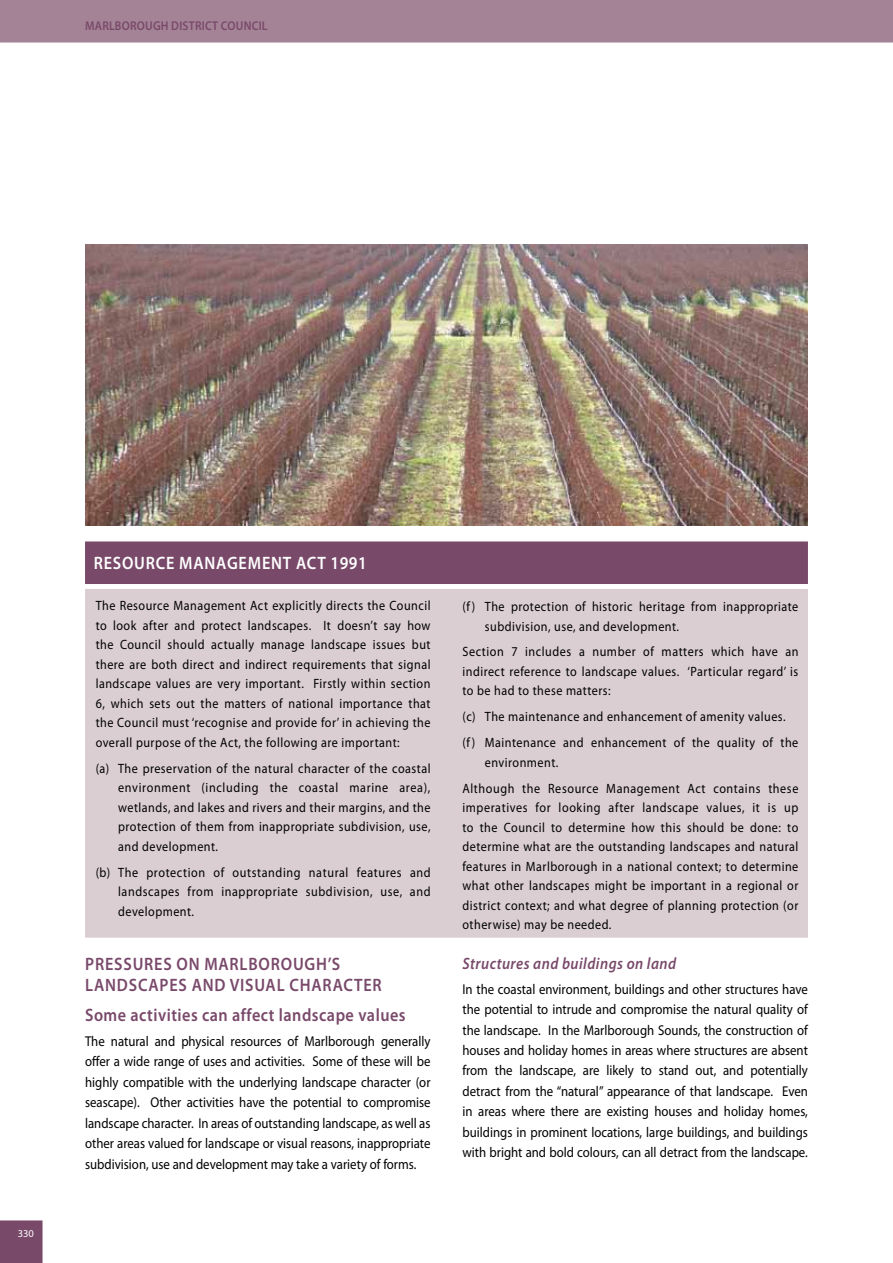
<style>
.page{position:relative;width:893px;height:1263px;background:#fff}
.page>*{position:absolute;margin:0;border:0;box-sizing:border-box;transform-origin:0 0}
.t1{font:600 18px/21px "Myriad Pro";letter-spacing:.05em;color:#79496a;scale:.9 1}
.t2{font:600 18px "Myriad Pro";letter-spacing:.03em;color:#79496a;scale:.9 1}
.t3{font:600 18px "Myriad Pro";letter-spacing:.05em;color:#fff;scale:.9 1}
.t4{font:italic 600 16.5px "Myriad Pro";letter-spacing:.03em;color:#79496a;scale:.9 1}
.t5{font:14.25px/20.4px "Myriad Pro";color:#000;text-align:justify;scale:.9 1}
.t6{font:13.5px/19.5px "Myriad Pro";letter-spacing:.04em;color:#000;text-align:justify;scale:.9 1}
.t7{font:600 12.75px "Myriad Pro";letter-spacing:.02em;color:#79496a;scale:.9 1}
.t8{font:10.5px "Myriad Pro";color:#fff}
</style>
<div class="page">
<div style="left:0;top:1220px;width:43px;height:43px;background:#79496a"></div>
<div style="left:0;top:0;width:893px;height:43px;background:#a48396"></div>
<div style="left:85px;top:589px;width:723px;height:349px;background:#daced3;border:2px solid #daced3"></div>
<div style="left:85px;top:541px;width:723px;height:43px;background:#79496a;border:2px solid #79496a"></div>
<img style="left:85px;top:244px;width:723px;height:281px">
<p class="t7" style="left:85px;top:18px;width:204px">MARLBOROUGH DISTRICT COUNCIL</p>
<p class="t8" style="left:18px;top:1227px;width:18px">330</p>
<h1 class="t3" style="left:94px;top:551px;width:305px">RESOURCE MANAGEMENT ACT 1991</h1>
<p class="t6" style="left:96px;top:596px;width:374px">The Resource Management Act explicitly directs the Council to look after and protect landscapes. It doesn’t say how the Council should actually manage landscape issues but there are both direct and indirect requirements that signal landscape values are very important. Firstly within section 6, which sets out the matters of national importance that the Council must ‘recognise and provide for’ in achieving the overall purpose of the Act, the following are important:</p>
<p class="t6" style="left:118px;top:758px;width:349px;text-indent:-23px">(a) The preservation of the natural character of the coastal environment (including the coastal marine area), wetlands, and lakes and rivers and their margins, and the protection of them from inappropriate subdivision, use, and development.</p>
<p class="t6" style="left:118px;top:862px;width:349px;text-indent:-23px">(b) The protection of outstanding natural features and landscapes from inappropriate subdivision, use, and development.</p>
<h1 class="t1" style="left:85px;top:953px;width:331px">PRESSURES ON MARLBOROUGH’S<br>LANDSCAPES AND VISUAL CHARACTER</h1>
<h1 class="t2" style="left:85px;top:1003px;width:358px">SOME ACTIVITIES CAN AFFECT LANDSCAPE VALUES</h1>
<p class="t5" style="left:85px;top:1031px;width:385px">The natural and physical resources of Marlborough generally offer a wide range of uses and activities. Some of these will be highly compatible with the underlying landscape character (or seascape). Other activities have the potential to compromise landscape character. In areas of outstanding landscape, as well as other areas valued for landscape or visual reasons, inappropriate subdivision, use and development may take a variety of forms.</p>
<p class="t6" style="left:485px;top:597px;width:350px;text-indent:-23px">(f) The protection of historic heritage from inappropriate subdivision, use, and development.</p>
<p class="t6" style="left:462px;top:642px;width:375px">Section 7 includes a number of matters which have an indirect reference to landscape values. ‘Particular regard’ is to be had to these matters:</p>
<p class="t6" style="left:462px;top:704px;width:375px;line-height:26px">(c) The maintenance and enhancement of amenity values. (f) Maintenance and enhancement of the quality of the</p>
<p class="t6" style="left:462px;top:749px;width:375px;line-height:26px;text-indent:23px">environment.<br>Although the Resource Management Act contains these</p>
<p class="t6" style="left:462px;top:797px;width:375px">imperatives for looking after landscape values, it is up to the Council to determine how this should be done: to determine what are the outstanding landscapes and natural features in Marlborough in a national context; to determine what other landscapes might be important in a regional or district context; and what degree of planning protection (or otherwise) may be needed.</p>
<p class="t4" style="left:462px;top:953px;width:239px">Structures and buildings on land</p>
<p class="t5" style="left:462px;top:979px;width:385px">In the coastal environment, buildings and other structures have the potential to intrude and compromise the natural quality of the landscape. In the Marlborough Sounds, the construction of houses and holiday homes in areas where structures are absent from the landscape, are likely to stand out, and potentially detract from the “natural” appearance of that landscape. Even in areas where there are existing houses and holiday homes, buildings in prominent locations, large buildings, and buildings with bright and bold colours, can all detract from the landscape.</p>
</div>
